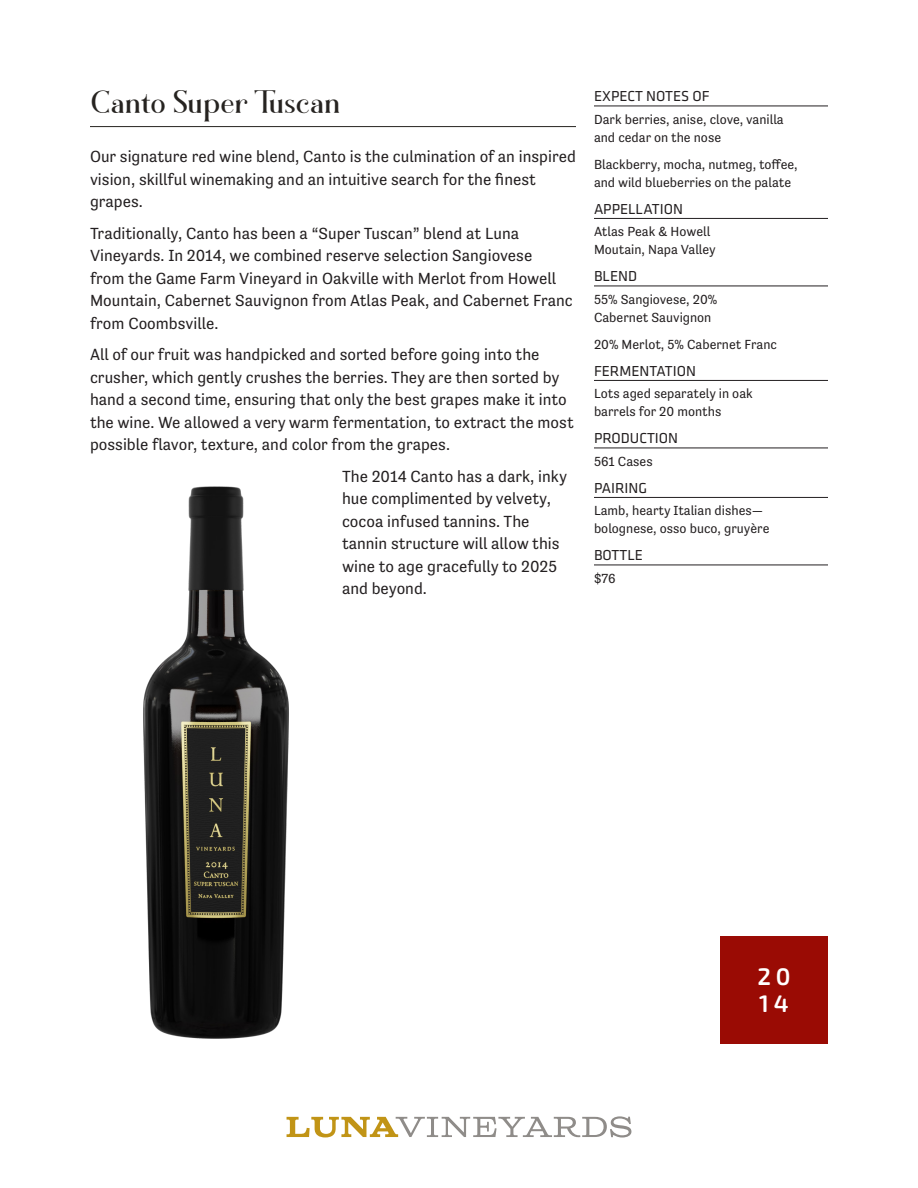
<style>
.page{position:relative;width:918px;height:1188px;background:#fff}
.page>*{position:absolute;margin:0;border:0;box-sizing:border-box;transform-origin:0 0}
.t1{font:33px "Marschel Pro";color:#262320}
.t2{font:600 24px/27px "Exo Soft";color:#fff}
.t3{font:16.5px/22.5px "Tenso";color:#231f20}
.t4{font:15px "Klavika";color:#231f20}
.t5{font:13.5px/18px "Tenso";color:#231f20}
</style>
<div class="page">
<hr style="left:90px;top:126px;width:486px;height:1px;background:#262320">
<hr style="left:594px;top:106px;width:234px;height:1px;background:#231f20">
<hr style="left:594px;top:218px;width:234px;height:1px;background:#231f20">
<hr style="left:594px;top:286px;width:234px;height:1px;background:#231f20">
<hr style="left:594px;top:380px;width:234px;height:1px;background:#231f20">
<hr style="left:594px;top:448px;width:234px;height:1px;background:#231f20">
<hr style="left:594px;top:497px;width:234px;height:1px;background:#231f20">
<hr style="left:594px;top:565px;width:234px;height:1px;background:#231f20">
<svg style="left:287px;top:1116px;width:344px;height:22px"></svg>
<div style="left:720px;top:936px;width:108px;height:108px;background:#9a0b04"></div>
<img style="left:143px;top:486px;width:146px;height:553px">
<h1 class="t1" style="left:90px;top:82px;width:253px">Canto Super Tuscan</h1>
<p class="t3" style="left:90px;top:145px;width:487px">Our signature red wine blend, Canto is the culmination of an inspired vision, skillful winemaking and an intuitive search for the finest grapes.</p>
<p class="t3" style="left:90px;top:222px;width:484px">Traditionally, Canto has been a “Super Tuscan” blend at Luna Vineyards. In 2014, we combined reserve selection Sangiovese<br>from the Game Farm Vineyard in Oakville with Merlot from Howell Mountain, Cabernet Sauvignon from Atlas Peak, and Cabernet Franc from Coombsville.</p>
<p class="t3" style="left:90px;top:343px;width:485px">All of our fruit was handpicked and sorted before going into the crusher, which gently crushes the berries. They are then sorted by hand a second time, ensuring that only the best grapes make it into the wine. We allowed a very warm fermentation, to extract the most possible flavor, texture, and color from the grapes.</p>
<p class="t3" style="left:342px;top:465px;width:227px">The 2014 Canto has a dark, inky hue complimented by velvety, cocoa infused tannins. The tannin structure will allow this wine to age gracefully to 2025 and beyond.</p>
<p class="t4" style="left:594px;top:86px;width:117px">EXPECT NOTES OF</p>
<p class="t5" style="left:594px;top:110px;width:191px">Dark berries, anise, clove, vanilla and cedar on the nose</p>
<p class="t5" style="left:594px;top:155px;width:205px">Blackberry, mocha, nutmeg, toffee, and wild blueberries on the palate</p>
<p class="t4" style="left:594px;top:199px;width:91px">APPELLATION</p>
<p class="t5" style="left:594px;top:223px;width:123px">Atlas Peak &amp; Howell<br>Moutain, Napa Valley</p>
<p class="t4" style="left:594px;top:266px;width:45px">BLEND</p>
<p class="t5" style="left:594px;top:290px;width:125px">55% Sangiovese, 20%<br>Cabernet Sauvignon</p>
<p class="t5" style="left:594px;top:335px;width:185px">20% Merlot, 5% Cabernet Franc</p>
<p class="t4" style="left:594px;top:361px;width:103px">FERMENTATION</p>
<p class="t5" style="left:594px;top:385px;width:160px">Lots aged separately in oak barrels for 20 months</p>
<p class="t4" style="left:594px;top:428px;width:86px">PRODUCTION</p>
<p class="t5" style="left:594px;top:452px;width:60px">561 Cases</p>
<p class="t4" style="left:594px;top:478px;width:55px">PAIRING</p>
<p class="t5" style="left:594px;top:502px;width:177px">Lamb, hearty Italian dishes— bolognese, osso buco, gruyère</p>
<p class="t4" style="left:594px;top:545px;width:50px">BOTTLE</p>
<p class="t5" style="left:594px;top:569px;width:23px">$76</p>
<h2 class="t2" style="left:757px;top:963px;width:35px">20<br>14</h2>
</div>
